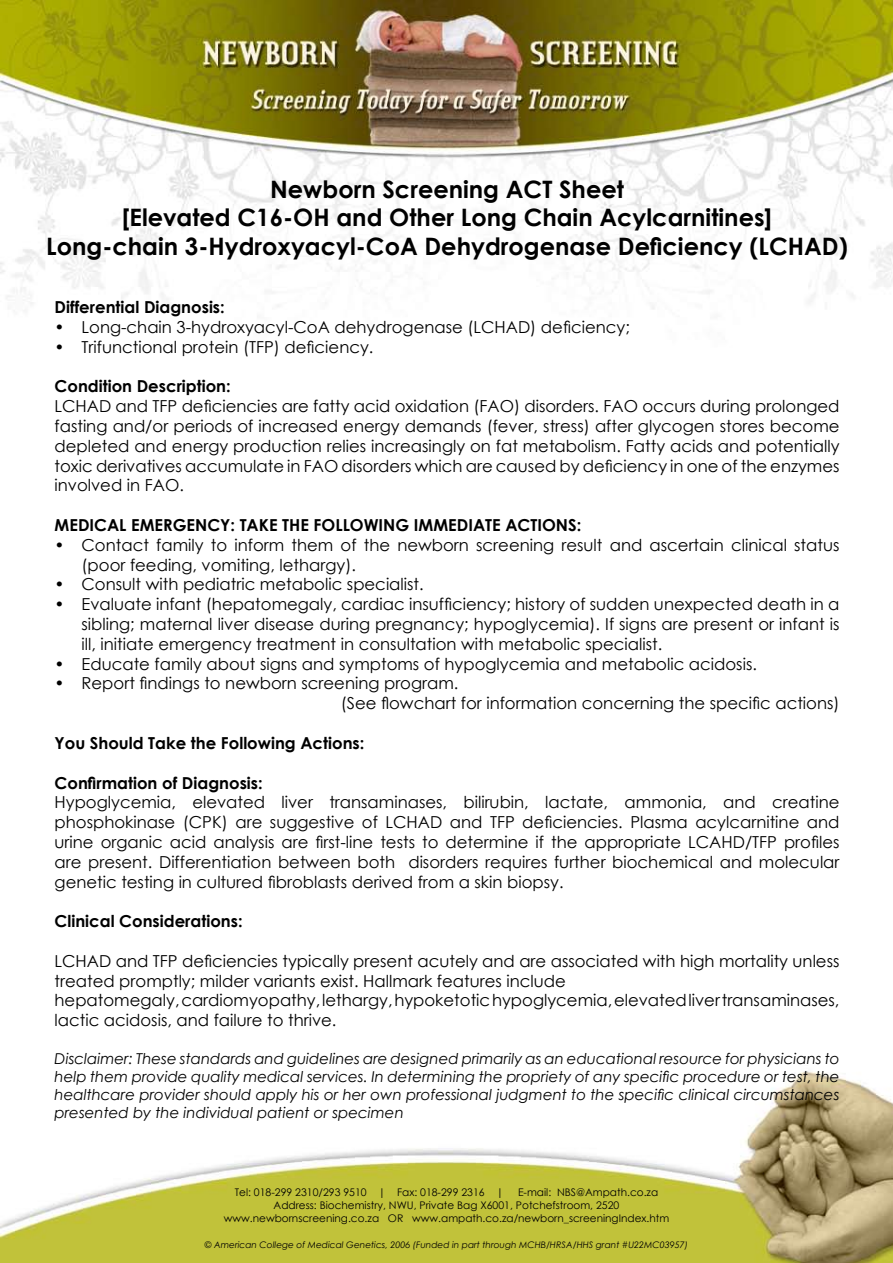
<style>
.page{position:relative;width:893px;height:1263px;background:#fff}
.page>*{position:absolute;margin:0;border:0;box-sizing:border-box;transform-origin:0 0}
.t1{font:700 24px/28.8px "Century Gothic";color:#000;text-align:center}
.t2{font:16.5px/19.8px "Century Gothic";color:#000}
.t3{font:700 16.5px "Century Gothic";color:#000}
.t4{font:italic 15px/18px "Century Gothic";color:#000;text-align:justify}
.t5{font:10.5px "Century Gothic";color:#000}
.t6{font:italic 9px "Century Gothic";color:#000}
.s1{font-weight:700}
</style>
<div class="page">
<img style="left:0;top:0;width:893px;height:1263px">
<p class="t1" style="left:46px;top:173px;width:803px">Newborn Screening ACT Sheet<br>[Elevated C16-OH and Other Long Chain Acylcarnitines]<br>Long-chain 3-Hydroxyacyl-CoA Dehydrogenase Deficiency (LCHAD)</p>
<p class="t3" style="left:55px;top:295px;width:172px">Differential Diagnosis:</p>
<p class="t2" style="left:55px;top:317px;width:577px">• Long-chain 3-hydroxyacyl-CoA dehydrogenase (LCHAD) deficiency;</p>
<p class="t2" style="left:55px;top:337px;width:320px">• Trifunctional protein (TFP) deficiency.</p>
<p class="t2" style="left:55px;top:376px;width:786px"><span class="s1">Condition Description:<br></span>LCHAD and TFP deficiencies are fatty acid oxidation (FAO) disorders. FAO occurs during prolonged fasting and/or periods of increased energy demands (fever, stress) after glycogen stores become depleted and energy production relies increasingly on fat metabolism. Fatty acids and potentially toxic derivatives accumulate in FAO disorders which are caused by deficiency in one of the enzymes involved in FAO.</p>
<p class="t3" style="left:55px;top:512px;width:528px">MEDICAL EMERGENCY: TAKE THE FOLLOWING IMMEDIATE ACTIONS:</p>
<p class="t2" style="left:82px;top:535px;width:759px;text-indent:-27px">• Contact family to inform them of the newborn screening result and ascertain clinical status (poor feeding, vomiting, lethargy).</p>
<p class="t2" style="left:55px;top:574px;width:371px">• Consult with pediatric metabolic specialist.</p>
<p class="t2" style="left:82px;top:594px;width:759px;text-align:justify;text-indent:-27px">• Evaluate infant (hepatomegaly, cardiac insufficiency; history of sudden unexpected death in a sibling; maternal liver disease during pregnancy; hypoglycemia). If signs are present or infant is ill, initiate emergency treatment in consultation with metabolic specialist.</p>
<p class="t2" style="left:55px;top:653px;width:704px">• Educate family about signs and symptoms of hypoglycemia and metabolic acidosis.</p>
<p class="t2" style="left:341px;top:673px;width:500px;text-indent:-286px">• Report findings to newborn screening program.<br>(See flowchart for information concerning the specific actions)</p>
<p class="t3" style="left:55px;top:730px;width:311px">You Should Take the Following Actions:</p>
<p class="t2" style="left:55px;top:772px;width:786px"><span class="s1">Confirmation of Diagnosis:<br></span>Hypoglycemia, elevated liver transaminases, bilirubin, lactate, ammonia, and creatine phosphokinase (CPK) are suggestive of LCHAD and TFP deficiencies. Plasma acylcarnitine and urine organic acid analysis are first-line tests to determine if the appropriate LCAHD/TFP profiles are present. Differentiation between both disorders requires further biochemical and molecular genetic testing in cultured fibroblasts derived from a skin biopsy.</p>
<p class="t3" style="left:55px;top:908px;width:190px">Clinical Considerations:</p>
<p class="t2" style="left:55px;top:950px;width:786px">LCHAD and TFP deficiencies typically present acutely and are associated with high mortality unless treated promptly; milder variants exist. Hallmark features include<br>hepatomegaly, cardiomyopathy, lethargy, hypoketotic hypoglycemia, elevated liver transaminases, lactic acidosis, and failure to thrive.</p>
<p class="t4" style="left:55px;top:1049px;width:786px">Disclaimer: These standards and guidelines are designed primarily as an educational resource for physicians to help them provide quality medical services. In determining the propriety of any specific procedure or test, the healthcare provider should apply his or her own professional judgment to the specific clinical circumstances presented by the individual patient or specimen</p>
<p class="t5" style="left:235px;top:1185px;width:270px">Tel: 018-299 2310/293 9510 | Fax: 018-299 2316 |</p>
<p class="t5" style="left:518px;top:1185px;width:142px">E-mail: NBS@Ampath.co.za</p>
<p class="t5" style="left:274px;top:1198px;width:347px">Address: Biochemistry, NWU, Private Bag X6001, Potchefstroom, 2520</p>
<p class="t5" style="left:224px;top:1210px;width:447px">www.newbornscreening.co.za OR www.ampath.co.za/newborn_screeningIndex.htm</p>
<p class="t6" style="left:205px;top:1239px;width:485px">© American College of Medical Genetics, 2006 (Funded in part through MCHB/HRSA/HHS grant #U22MC03957)</p>
</div>
